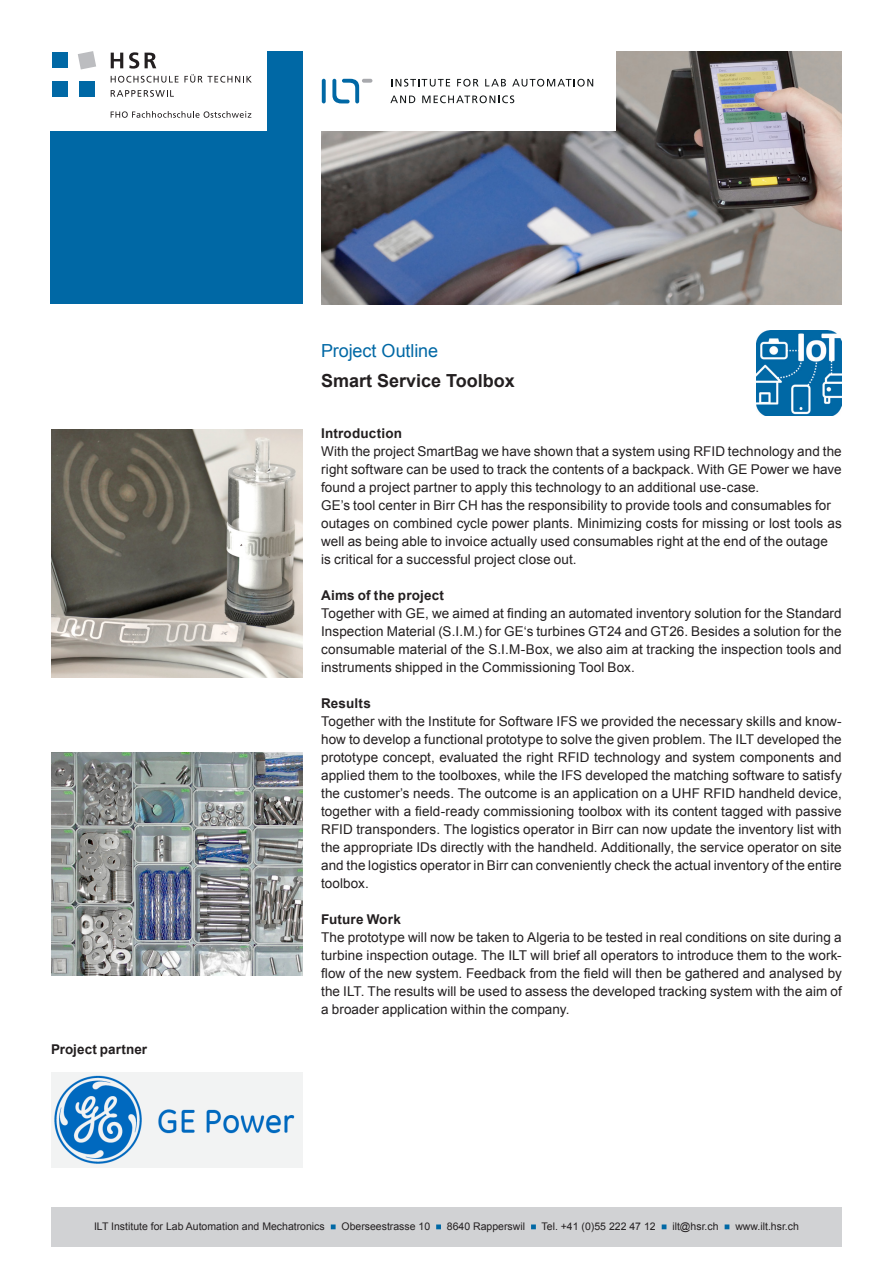
<style>
.page{position:relative;width:893px;height:1263px;background:#fff}
.page>*{position:absolute;margin:0;border:0;box-sizing:border-box;transform-origin:0 0}
.t1{font:700 18px "Arial";color:#231f20}
.t2{font:18px "Arial";letter-spacing:-.005em;color:#0068a5}
.t3{font:13.5px/18px "Arial";letter-spacing:.005em;color:#231f20;text-align:justify}
.t4{font:700 13.5px "Arial";letter-spacing:.01em;color:#231f20}
.t5{font:10.5px "Arial";color:#231f20}
</style>
<div class="page">
<img style="left:321px;top:51px;width:521px;height:253px">
<div style="left:321px;top:51px;width:294px;height:79px;background:#fff"></div>
<svg style="left:322px;top:79px;width:4px;height:24px"></svg>
<svg style="left:362px;top:79px;width:10px;height:4px"></svg>
<svg style="left:332px;top:79px;width:27px;height:24px"></svg>
<svg style="left:391px;top:79px;width:59px;height:8px"></svg>
<svg style="left:457px;top:79px;width:22px;height:8px"></svg>
<svg style="left:485px;top:79px;width:21px;height:7px"></svg>
<svg style="left:512px;top:79px;width:81px;height:8px"></svg>
<svg style="left:390px;top:96px;width:25px;height:7px"></svg>
<svg style="left:422px;top:95px;width:92px;height:8px"></svg>
<img style="left:757px;top:331px;width:85px;height:85px">
<img style="left:51px;top:429px;width:251px;height:249px">
<img style="left:51px;top:753px;width:251px;height:222px">
<div style="left:50px;top:51px;width:252px;height:252px;background:#0068a5"></div>
<div style="left:10px;top:40px;width:257px;height:90px;background:#fff"></div>
<div style="left:52px;top:53px;width:16px;height:15px;background:#0068a5"></div>
<div style="left:52px;top:81px;width:16px;height:16px;background:#0068a5"></div>
<div style="left:79px;top:81px;width:16px;height:16px;background:#0068a5"></div>
<svg style="left:78px;top:51px;width:18px;height:18px"></svg>
<svg style="left:111px;top:111px;width:140px;height:7px"></svg>
<svg style="left:111px;top:53px;width:12px;height:15px"></svg>
<svg style="left:129px;top:52px;width:10px;height:17px"></svg>
<svg style="left:145px;top:53px;width:11px;height:15px"></svg>
<svg style="left:111px;top:76px;width:67px;height:7px"></svg>
<svg style="left:184px;top:74px;width:68px;height:9px"></svg>
<svg style="left:111px;top:90px;width:63px;height:7px"></svg>
<div style="left:51px;top:1207px;width:791px;height:40px;background:#d1d2d4"></div>
<svg style="left:331px;top:1224px;width:5px;height:5px"></svg>
<svg style="left:436px;top:1224px;width:5px;height:5px"></svg>
<svg style="left:531px;top:1224px;width:5px;height:5px"></svg>
<svg style="left:662px;top:1224px;width:4px;height:5px"></svg>
<svg style="left:725px;top:1224px;width:4px;height:5px"></svg>
<img style="left:51px;top:1073px;width:251px;height:95px">
<h1 class="t2" style="left:321px;top:338px;width:118px">Project Outline</h1>
<h1 class="t1" style="left:321px;top:369px;width:195px">Smart Service Toolbox</h1>
<p class="t4" style="left:51px;top:1040px;width:98px">Project partner</p>
<p class="t4" style="left:321px;top:425px;width:82px">Introduction</p>
<p class="t3" style="left:321px;top:443px;width:522px;text-align:left">With the project SmartBag we have shown that a system using RFID technology and the right software can be used to track the contents of a backpack. With GE Power we have found a project partner to apply this technology to an additional use-case.<br>GE’s tool center in Birr CH has the responsibility to provide tools and consumables for outages on combined cycle power plants. Minimizing costs for missing or lost tools as well as being able to invoice actually used consumables right at the end of the outage<br>is critical for a successful project close out.</p>
<p class="t4" style="left:321px;top:587px;width:124px">Aims of the project</p>
<p class="t3" style="left:321px;top:605px;width:522px">Together with GE, we aimed at finding an automated inventory solution for the Standard Inspection Material (S.I.M.) for GE‘s turbines GT24 and GT26. Besides a solution for the consumable material of the S.I.M-Box, we also aim at tracking the inspection tools and instruments shipped in the Commissioning Tool Box.</p>
<p class="t4" style="left:321px;top:695px;width:51px">Results</p>
<p class="t3" style="left:321px;top:713px;width:522px">Together with the Institute for Software IFS we provided the necessary skills and know&shy;how to develop a functional prototype to solve the given problem. The ILT developed the prototype concept, evaluated the right RFID technology and system components and applied them to the toolboxes, while the IFS developed the matching software to satisfy the customer’s needs. The outcome is an application on a UHF RFID handheld device, together with a field-ready commissioning toolbox with its content tagged with passive RFID transponders. The logistics operator in Birr can now update the inventory list with the appropriate IDs directly with the handheld. Additionally, the service operator on site and the logistics operator in Birr can conveniently check the actual inventory of the entire toolbox.</p>
<p class="t4" style="left:321px;top:911px;width:81px">Future Work</p>
<p class="t3" style="left:321px;top:929px;width:522px">The prototype will now be taken to Algeria to be tested in real conditions on site during a turbine inspection outage. The ILT will brief all operators to introduce them to the work&shy;flow of the new system. Feedback from the field will then be gathered and analysed by the ILT. The results will be used to assess the developed tracking system with the aim of a broader application within the company.</p>
<p class="t5" style="left:94px;top:1220px;width:706px">ILT Institute for Lab Automation and Mechatronics <sup>.</sup> Oberseestrasse 10 <sup>.</sup> 8640 Rapperswil <sup>.</sup> Tel. +41 (0)55 222 47 12 <sup>.</sup> ilt@hsr.ch <sup>.</sup> www.ilt.hsr.ch</p>
</div>
